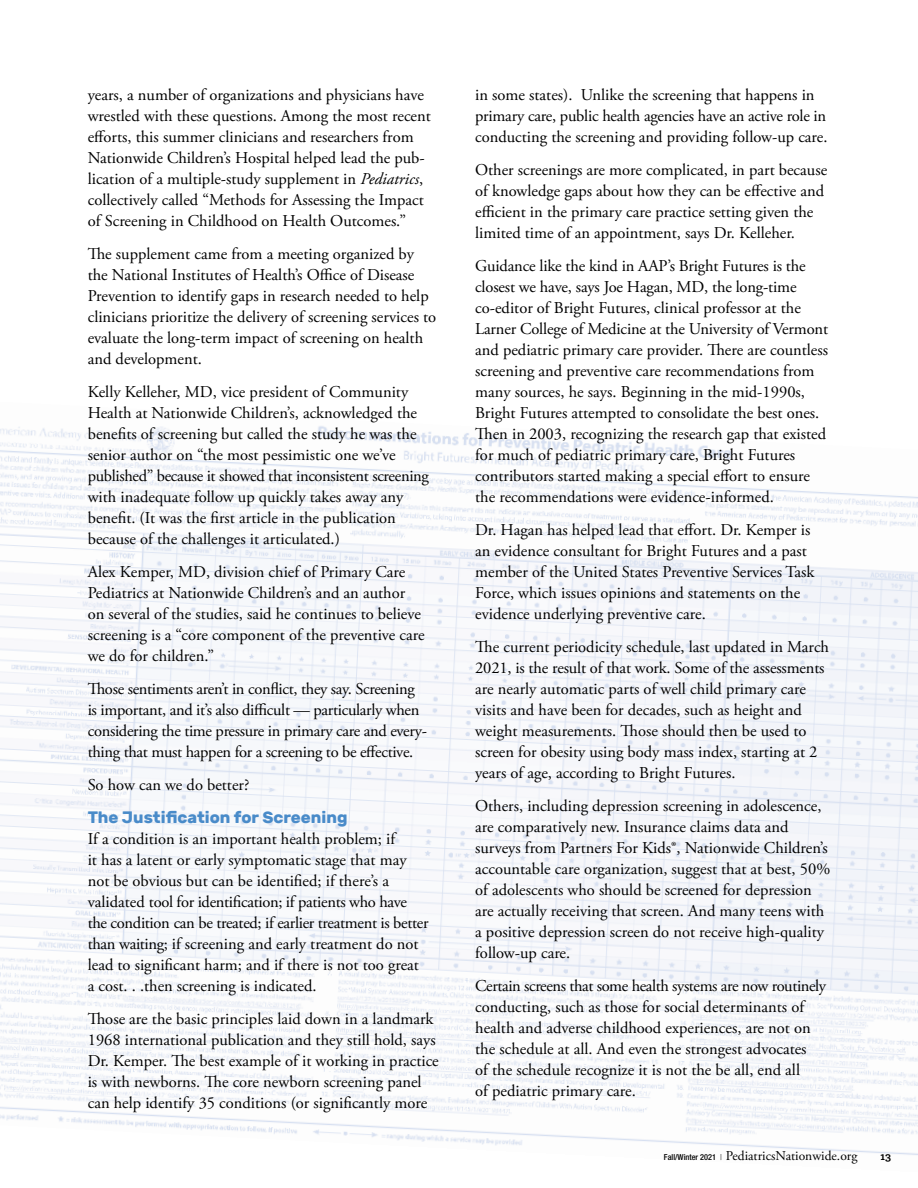
<style>
.page{position:relative;width:918px;height:1188px;background:#fff}
.page>*{position:absolute;margin:0;border:0;box-sizing:border-box;transform-origin:0 0}
.t1{font:16.5px/21px "Adobe Garamond Pro";color:#000}
.t2{font:16.5px/21px "Adobe Garamond Pro";letter-spacing:-.02em;color:#000}
.t3{font:700 16.5px "Rubik";color:#498bc9}
.t4{font:13.5px "Adobe Garamond Pro";color:#000}
.t5{font:700 12px "Klinic Slab";color:#000}
.s1{font-style:italic}
.s2{font-family:"Helvetica Neue LT Std";font-weight:500;font-stretch:condensed;font-size:8.25px}
.s3{font-family:"Helvetica Neue LT Std";font-weight:300;font-stretch:condensed;font-size:8.25px}
</style>
<div class="page">
<img style="left:0;top:426px;width:918px;height:729px">
<p class="t1" style="left:88px;top:85px;width:345px">years, a number of organizations and physicians have wrestled with these questions. Among the most recent efforts, this summer clinicians and researchers from Nationwide Children’s Hospital helped lead the pub&shy;lication of a multiple-study supplement in <span class="s1">Pediatrics</span>, collectively called “Methods for Assessing the Impact of Screening in Childhood on Health Outcomes.”</p>
<p class="t1" style="left:88px;top:244px;width:350px">The supplement came from a meeting organized by the National Institutes of Health’s Office of Disease Prevention to identify gaps in research needed to help clinicians prioritize the delivery of screening services to evaluate the long-term impact of screening on health and development.</p>
<p class="t1" style="left:88px;top:382px;width:343px">Kelly Kelleher, MD, vice president of Community Health at Nationwide Children’s, acknowledged the benefits of screening but called the study he was the senior author on “the most pessimistic one we’ve published” because it showed that inconsistent screening with inadequate follow up quickly takes away any benefit. (It was the first article in the publication because of the challenges it articulated.)</p>
<p class="t1" style="left:88px;top:562px;width:339px">Alex Kemper, MD, division chief of Primary Care Pediatrics at Nationwide Children’s and an author on several of the studies, said he continues to believe screening is a “core component of the preventive care we do for children.”</p>
<p class="t2" style="left:88px;top:679px;width:341px">Those sentiments aren’t in conflict, they say. Screening is important, and it’s also difficult — particularly when considering the time pressure in primary care and every&shy;thing that must happen for a screening to be effective.</p>
<p class="t1" style="left:88px;top:775px;width:163px">So how can we do better?</p>
<p class="t3" style="left:88px;top:807px;width:261px">The Justification for Screening</p>
<p class="t1" style="left:88px;top:829px;width:342px">If a condition is an important health problem; if<br>it has a latent or early symptomatic stage that may not be obvious but can be identified; if there’s a validated tool for identification; if patients who have the condition can be treated; if earlier treatment is better than waiting; if screening and early treatment do not lead to significant harm; and if there is not too great a cost. . .then screening is indicated.</p>
<p class="t1" style="left:88px;top:1009px;width:353px">Those are the basic principles laid down in a landmark 1968 international publication and they still hold, says Dr. Kemper. The best example of it working in practice is with newborns. The core newborn screening panel can help identify 35 conditions (or significantly more</p>
<p class="t1" style="left:475px;top:85px;width:354px">in some states). Unlike the screening that happens in primary care, public health agencies have an active role in conducting the screening and providing follow-up care.</p>
<p class="t1" style="left:475px;top:160px;width:354px">Other screenings are more complicated, in part because of knowledge gaps about how they can be effective and efficient in the primary care practice setting given the limited time of an appointment, says Dr. Kelleher.</p>
<p class="t1" style="left:475px;top:256px;width:354px">Guidance like the kind in AAP’s Bright Futures is the closest we have, says Joe Hagan, MD, the long-time co-editor of Bright Futures, clinical professor at the Larner College of Medicine at the University of Vermont and pediatric primary care provider. There are countless screening and preventive care recommendations from many sources, he says. Beginning in the mid-1990s, Bright Futures attempted to consolidate the best ones.<br>Then in 2003, recognizing the research gap that existed for much of pediatric primary care, Bright Futures contributors started making a special effort to ensure the recommendations were evidence-informed.</p>
<p class="t1" style="left:475px;top:520px;width:341px">Dr. Hagan has helped lead that effort. Dr. Kemper is an evidence consultant for Bright Futures and a past member of the United States Preventive Services Task Force, which issues opinions and statements on the evidence underlying preventive care.</p>
<p class="t1" style="left:475px;top:637px;width:355px">The current periodicity schedule, last updated in March 2021, is the result of that work. Some of the assessments are nearly automatic parts of well child primary care visits and have been for decades, such as height and weight measurements. Those should then be used to screen for obesity using body mass index, starting at 2 years of age, according to Bright Futures.</p>
<p class="t1" style="left:475px;top:796px;width:357px">Others, including depression screening in adolescence, are comparatively new. Insurance claims data and surveys from Partners For Kids®, Nationwide Children’s accountable care organization, suggest that at best, 50% of adolescents who should be screened for depression are actually receiving that screen. And many teens with a positive depression screen do not receive high-quality follow-up care.</p>
<p class="t1" style="left:475px;top:976px;width:352px">Certain screens that some health systems are now routinely conducting, such as those for social determinants of health and adverse childhood experiences, are not on the schedule at all. And even the strongest advocates<br>of the schedule recognize it is not the be all, end all<br>of pediatric primary care.</p>
<p class="t4" style="left:664px;top:1148px;width:195px"><span class="s2">Fall/Winter 2021</span> <span class="s3">|</span> PediatricsNationwide.org</p>
<p class="t5" style="left:880px;top:1148px;width:12px">13</p>
</div>
